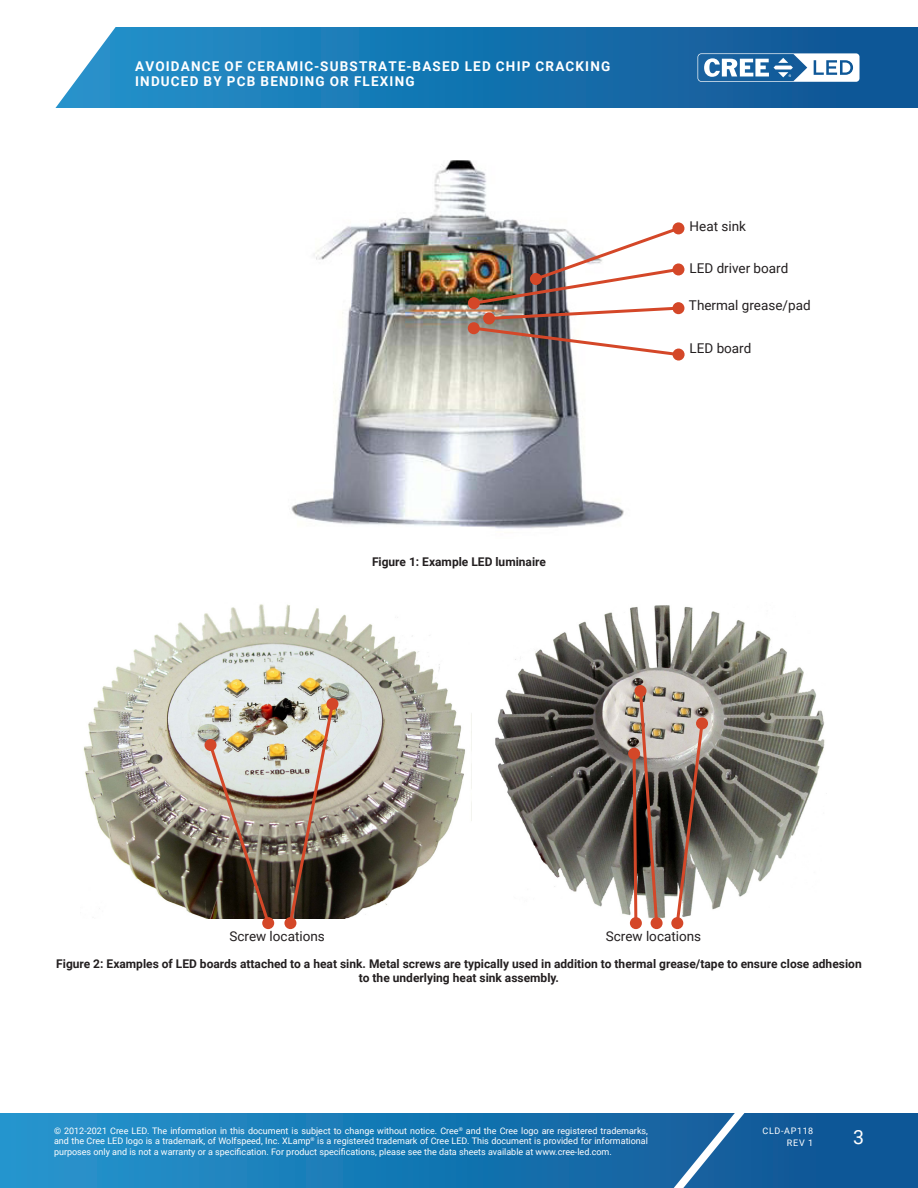
<style>
.page{position:relative;width:918px;height:1188px;background:#fff}
.page>*{position:absolute;margin:0;border:0;box-sizing:border-box;transform-origin:0 0}
.t1{font:19.5px "Roboto";color:#fff}
.t2{font:700 13.5px/15px "Roboto";letter-spacing:.085em;color:#fff}
.t3{font:13.5px "Roboto";color:#231f20}
.t4{font:700 12px/14.4px "Roboto";color:#231f20;text-align:center}
.t5{font:9px/10.8px "Roboto";color:#fff;text-align:justify}
.t6{font:9px/12px "Roboto";letter-spacing:.085em;color:#fff;text-align:right}
</style>
<div class="page">
<svg style="left:0;top:1113px;width:918px;height:75px;background:#1876b2"></svg>
<svg style="left:644px;top:1113px;width:117px;height:75px;background:#296da6"></svg>
<svg style="left:55px;top:27px;width:863px;height:81px;background:#2078b2"></svg>
<svg style="left:698px;top:53px;width:162px;height:29px"></svg>
<img style="left:291px;top:160px;width:333px;height:369px">
<div style="left:468px;top:297px;width:12px;height:12px;background:#d44728;border-radius:50%"></div>
<div style="left:672px;top:263px;width:12px;height:12px;background:#d44728;border-radius:50%"></div>
<div style="left:468px;top:322px;width:12px;height:12px;background:#d44728;border-radius:50%"></div>
<svg style="left:673px;top:349px;width:12px;height:12px"></svg>
<div style="left:672px;top:302px;width:12px;height:12px;background:#d44728;border-radius:50%"></div>
<img style="left:470px;top:225px;width:212px;height:133px">
<div style="left:530px;top:273px;width:12px;height:12px;background:#d44728;border-radius:50%"></div>
<div style="left:672px;top:222px;width:12px;height:12px;background:#d44728;border-radius:50%"></div>
<img style="left:83px;top:604px;width:389px;height:314px">
<img style="left:207px;top:741px;width:65px;height:185px">
<div style="left:205px;top:739px;width:12px;height:12px;background:#d44728;border-radius:50%"></div>
<div style="left:262px;top:917px;width:12px;height:12px;background:#d44728;border-radius:50%"></div>
<img style="left:287px;top:700px;width:49px;height:227px">
<div style="left:326px;top:698px;width:12px;height:12px;background:#d44728;border-radius:50%"></div>
<div style="left:284px;top:917px;width:12px;height:12px;background:#d44728;border-radius:50%"></div>
<img style="left:495px;top:605px;width:330px;height:315px">
<div style="left:635px;top:685px;width:12px;height:12px;background:#d44728;border-radius:50%"></div>
<svg style="left:651px;top:917px;width:12px;height:12px"></svg>
<img style="left:631px;top:688px;width:29px;height:238px">
<div style="left:628px;top:748px;width:12px;height:12px;background:#d44728;border-radius:50%"></div>
<div style="left:630px;top:917px;width:12px;height:12px;background:#d44728;border-radius:50%"></div>
<svg style="left:674px;top:720px;width:31px;height:206px;background:#8c7d75"></svg>
<div style="left:696px;top:717px;width:12px;height:12px;background:#d44728;border-radius:50%"></div>
<div style="left:671px;top:917px;width:12px;height:12px;background:#d44728;border-radius:50%"></div>
<h2 class="t2" style="left:135px;top:58px;width:477px">AVOIDANCE OF CERAMIC-SUBSTRATE-BASED LED CHIP CRACKING<br>INDUCED BY PCB BENDING OR FLEXING</h2>
<p class="t3" style="left:690px;top:217px;width:58px">Heat sink</p>
<p class="t3" style="left:690px;top:259px;width:100px">LED driver board</p>
<p class="t3" style="left:689px;top:296px;width:123px">Thermal grease/pad</p>
<p class="t3" style="left:690px;top:339px;width:63px">LED board</p>
<p class="t4" style="left:372px;top:554px;width:176px">Figure 1: Example LED luminaire</p>
<p class="t3" style="left:230px;top:927px;width:97px">Screw locations</p>
<p class="t3" style="left:606px;top:926px;width:97px">Screw locations</p>
<p class="t4" style="left:56px;top:956px;width:807px">Figure 2: Examples of LED boards attached to a heat sink. Metal screws are typically used in addition to thermal grease/tape to ensure close adhesion to the underlying heat sink assembly.</p>
<p class="t5" style="left:54px;top:1125px;width:596px">© 2012-2021 Cree LED. The information in this document is subject to change without notice. Cree<sup>®</sup> and the Cree logo are registered trademarks, and the Cree LED logo is a trademark, of Wolfspeed, Inc. XLamp<sup>®</sup> is a registered trademark of Cree LED. This document is provided for informational purposes only and is not a warranty or a specification. For product specifications, please see the data sheets available at www.cree-led.com.</p>
<p class="t6" style="left:762px;top:1124px;width:52px">CLD-AP118<br>REV 1</p>
<h1 class="t1" style="left:853px;top:1123px;width:12px">3</h1>
</div>
